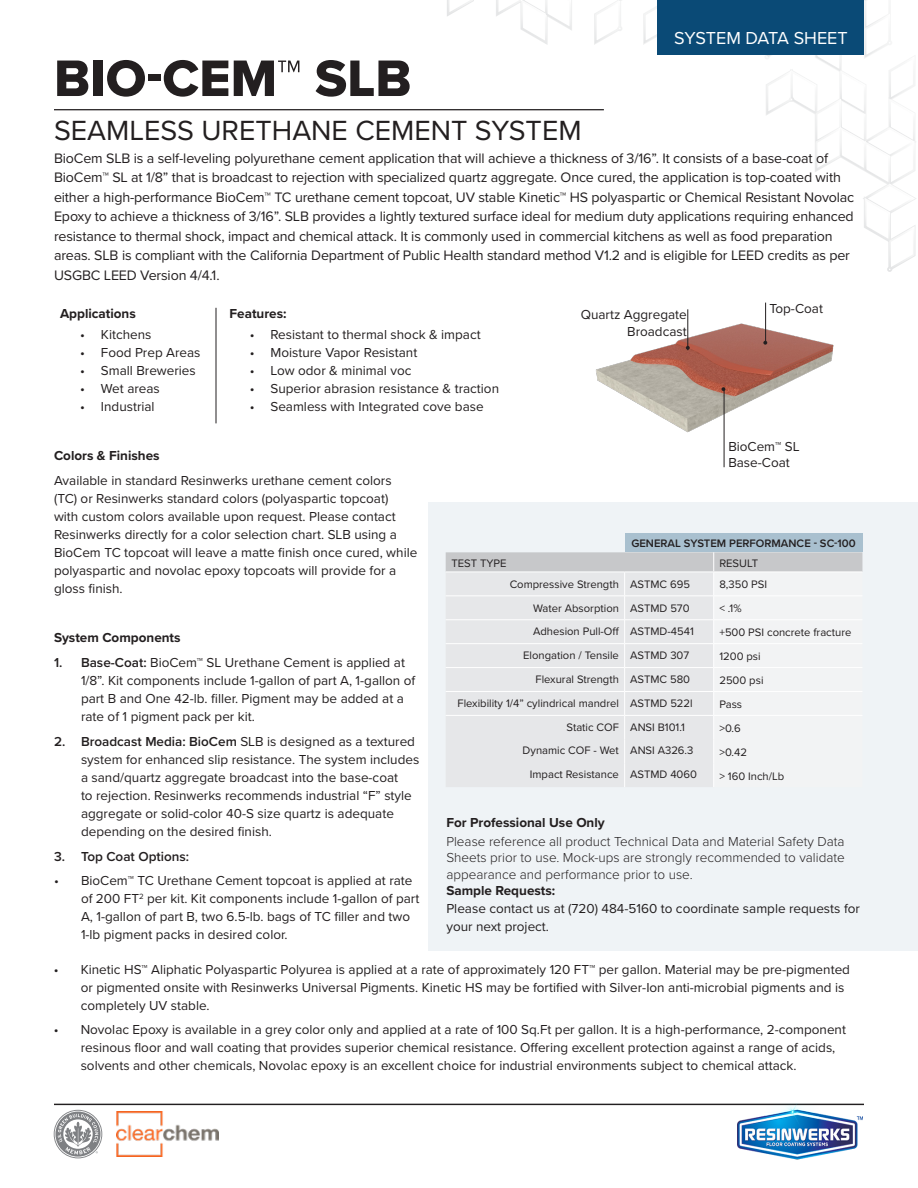
<style>
.page{position:relative;width:918px;height:1188px;background:#fff}
.page>*{position:absolute;margin:0;border:0;box-sizing:border-box;transform-origin:0 0}
.t1{font:53.25px "Proxima Nova Extrabld";color:#231f20}
.t2{font:28.8px "Proxima Nova";color:#231f20}
.t3{font:18px "Proxima Nova";letter-spacing:-.005em;color:#fff}
.Heading1{font:14.25px/19.5px "Proxima Nova";letter-spacing:-.01em;color:#231f20}
.Heading2{font:13.5px/18px "Proxima Nova";color:#231f20}
.Bullet_List{font:300 13.5px/16.2px "Proxima Nova";color:#231f20;text-align:justify}
.Bullet_List-2{font:13.5px/18px "Proxima Nova";color:#231f20}
.Heading2-2{font:700 13.5px "Proxima Nova";color:#231f20}
.Heading3{font:700 13.5px "Proxima Nova";color:#231f20}
.A_Head{font:700 13.5px "Proxima Nova";color:#231f20}
.t4{font:600 13.5px "Proxima Nova";color:#231f20}
.Bullet_List-3{font:700 13.5px "Proxima Nova";color:#231f20}
.t5{font:11.25px "Proxima Nova";color:#231f20}
.t6{font:600 11.25px "Proxima Nova";color:#231f20}
.s1{font-weight:600}
</style>
<div class="page">
<svg style="left:425px;top:0;width:491px;height:272px"></svg>
<img style="left:596px;top:304px;width:238px;height:162px">
<hr style="left:765px;top:303px;width:1px;height:40px;background:#231f20">
<hr style="left:724px;top:390px;width:1px;height:77px;background:#231f20">
<svg style="left:763px;top:341px;width:4px;height:4px"></svg>
<svg style="left:722px;top:387px;width:3px;height:4px"></svg>
<div style="left:428px;top:502px;width:490px;height:448px;background:#eff3f6"></div>
<hr style="left:54px;top:109px;width:550px;height:1px;background:#231f20">
<div style="left:658px;top:0;width:206px;height:54px;background:#0a4a76"></div>
<hr style="left:216px;top:308px;width:1px;height:115px;background:#231f20">
<div style="left:625px;top:533px;width:237px;height:19px;background:#a9c0cf"></div>
<svg style="left:446px;top:552px;width:416px;height:235px"></svg>
<hr style="left:54px;top:1104px;width:810px;height:1px;background:#231f20">
<img style="left:737px;top:1104px;width:126px;height:56px">
<hr style="left:688px;top:309px;width:1px;height:41px;background:#231f20">
<svg style="left:686px;top:346px;width:4px;height:4px"></svg>
<img style="left:116px;top:1111px;width:103px;height:46px">
<svg style="left:54px;top:1110px;width:48px;height:48px"></svg>
<p class="t1" style="left:54px;top:39px;width:359px">BIO-CEM™ SLB</p>
<p class="t2" style="left:54px;top:109px;width:529px">SEAMLESS URETHANE CEMENT SYSTEM</p>
<p class="t3" style="left:674px;top:25px;width:175px">SYSTEM DATA SHEET</p>
<p class="Heading1" style="left:54px;top:148px;width:802px">BioCem SLB is a self-leveling polyurethane cement application that will achieve a thickness of 3/16”. It consists of a base-coat of BioCem™ SL at 1/8” that is broadcast to rejection with specialized quartz aggregate. Once cured, the application is top-coated with either a high-performance BioCem™ TC urethane cement topcoat, UV stable Kinetic™ HS polyaspartic or Chemical Resistant Novolac Epoxy to achieve a thickness of 3/16”. SLB provides a lightly textured surface ideal for medium duty applications requiring enhanced resistance to thermal shock, impact and chemical attack. It is commonly used in commercial kitchens as well as food preparation areas. SLB is compliant with the California Department of Public Health standard method V1.2 and is eligible for LEED credits as per USGBC LEED Version 4/4.1.</p>
<p class="A_Head" style="left:60px;top:304px;width:77px">Applications</p>
<p class="Heading2" style="left:80px;top:325px;width:73px">• Kitchens</p>
<p class="Heading2" style="left:80px;top:343px;width:122px">• Food Prep Areas</p>
<p class="Heading2" style="left:80px;top:361px;width:117px">• Small Breweries</p>
<p class="Heading2" style="left:80px;top:379px;width:81px">• Wet areas</p>
<p class="Heading2" style="left:80px;top:397px;width:76px">• Industrial</p>
<p class="Heading2" style="left:769px;top:299px;width:55px">Top-Coat</p>
<p class="A_Head" style="left:230px;top:304px;width:59px">Features:</p>
<p class="Heading2" style="left:250px;top:325px;width:232px">• Resistant to thermal shock &amp; impact</p>
<p class="Heading2" style="left:250px;top:343px;width:169px">• Moisture Vapor Resistant</p>
<p class="Heading2" style="left:250px;top:361px;width:163px">• Low odor &amp; minimal voc</p>
<p class="Heading2" style="left:250px;top:379px;width:251px">• Superior abrasion resistance &amp; traction</p>
<p class="Heading2" style="left:250px;top:397px;width:235px">• Seamless with Integrated cove base</p>
<p class="Heading2" style="left:581px;top:306px;width:108px;line-height:16.2px;text-align:right">Quartz Aggregate<br>Broadcast</p>
<p class="Heading2-2" style="left:54px;top:445px;width:107px">Colors &amp; Finishes</p>
<p class="Heading2" style="left:54px;top:471px;width:365px">Available in standard Resinwerks urethane cement colors (TC) or Resinwerks standard colors (polyaspartic topcoat)<br>with custom colors available upon request. Please contact Resinwerks directly for a color selection chart. SLB using a BioCem TC topcoat will leave a matte finish once cured, while polyaspartic and novolac epoxy topcoats will provide for a gloss finish.</p>
<p class="Heading2-2" style="left:54px;top:628px;width:128px">System Components</p>
<p class="Heading2" style="left:81px;top:653px;width:336px;text-indent:-27px"><span class="s1">1. Base-Coat:</span> BioCem™ SL Urethane Cement is applied at 1/8”. Kit components include 1-gallon of part A, 1-gallon of part B and One 42-lb. filler. Pigment may be added at a rate of 1 pigment pack per kit.</p>
<p class="Heading2" style="left:81px;top:732px;width:340px;text-indent:-27px"><span class="s1">2. Broadcast Media: BioCem</span> SLB is designed as a textured system for enhanced slip resistance. The system includes a sand/quartz aggregate broadcast into the base-coat<br>to rejection. Resinwerks recommends industrial “F” style aggregate or solid-color 40-S size quartz is adequate depending on the desired finish.</p>
<p class="t4" style="left:54px;top:846px;width:137px">3. Top Coat Options:</p>
<p class="Heading2" style="left:81px;top:871px;width:340px;text-indent:-27px">• BioCem™ TC Urethane Cement topcoat is applied at rate of 200 FT<sup>2</sup> per kit. Kit components include 1-gallon of part A, 1-gallon of part B, two 6.5-lb. bags of TC filler and two 1-lb pigment packs in desired color.</p>
<p class="Heading2" style="left:728px;top:437px;width:73px">BioCem™ SL</p>
<p class="Heading2" style="left:728px;top:453px;width:63px">Base-Coat</p>
<p class="t6" style="left:631px;top:535px;width:226px">GENERAL SYSTEM PERFORMANCE - SC-100</p>
<p class="t5" style="left:451px;top:555px;width:57px">TEST TYPE</p>
<p class="t5" style="left:719px;top:555px;width:40px">RESULT</p>
<p class="t5" style="left:510px;top:576px;width:111px">Compressive Strength</p>
<p class="t5" style="left:630px;top:576px;width:61px">ASTMC 695</p>
<p class="t5" style="left:719px;top:576px;width:49px">8,350 PSI</p>
<p class="t5" style="left:533px;top:600px;width:87px">Water Absorption</p>
<p class="t5" style="left:630px;top:600px;width:61px">ASTMD 570</p>
<p class="t5" style="left:719px;top:600px;width:24px">&lt; .1%</p>
<p class="t5" style="left:533px;top:623px;width:88px">Adhesion Pull-Off</p>
<p class="t5" style="left:630px;top:623px;width:65px">ASTMD-4541</p>
<p class="t5" style="left:719px;top:624px;width:134px">+500 PSI concrete fracture</p>
<p class="t5" style="left:523px;top:647px;width:97px">Elongation / Tensile</p>
<p class="t5" style="left:630px;top:647px;width:61px">ASTMD 307</p>
<p class="t5" style="left:719px;top:648px;width:43px">1200 psi</p>
<p class="t5" style="left:536px;top:671px;width:85px">Flexural Strength</p>
<p class="t5" style="left:630px;top:671px;width:61px">ASTMC 580</p>
<p class="t5" style="left:719px;top:672px;width:46px">2500 psi</p>
<p class="t5" style="left:458px;top:694px;width:163px">Flexibility 1/4” cylindrical mandrel</p>
<p class="t5" style="left:630px;top:694px;width:64px">ASTMD 522l</p>
<p class="t5" style="left:719px;top:696px;width:24px">Pass</p>
<p class="t5" style="left:567px;top:718px;width:54px">Static COF</p>
<p class="t5" style="left:630px;top:718px;width:56px">ANSI B101.1</p>
<p class="t5" style="left:719px;top:720px;width:23px">&gt;0.6</p>
<p class="t5" style="left:523px;top:742px;width:98px">Dynamic COF - Wet</p>
<p class="t5" style="left:630px;top:742px;width:65px">ANSI A326.3</p>
<p class="t5" style="left:719px;top:744px;width:29px">&gt;0.42</p>
<p class="t5" style="left:530px;top:766px;width:91px">Impact Resistance</p>
<p class="t5" style="left:630px;top:766px;width:68px">ASTMD 4060</p>
<p class="t5" style="left:719px;top:767px;width:66px">&gt; 160 Inch/Lb</p>
<p class="Heading3" style="left:446px;top:812px;width:160px">For Professional Use Only</p>
<p class="Bullet_List" style="left:446px;top:833px;width:400px">Please reference all product Technical Data and Material Safety Data Sheets prior to use. Mock-ups are strongly recommended to validate appearance and performance prior to use.</p>
<p class="Bullet_List-3" style="left:446px;top:880px;width:110px">Sample Requests:</p>
<p class="Bullet_List-2" style="left:446px;top:899px;width:415px">Please contact us at (720) 484-5160 to coordinate sample requests for your next project.</p>
<p class="Heading2" style="left:81px;top:960px;width:771px;text-indent:-27px">• Kinetic HS™ Aliphatic Polyaspartic Polyurea is applied at a rate of approximately 120 FT™ per gallon. Material may be pre-pigmented or pigmented onsite with Resinwerks Universal Pigments. Kinetic HS may be fortified with Silver-Ion anti-microbial pigments and is completely UV stable.</p>
<p class="Heading2" style="left:81px;top:1020px;width:767px;text-indent:-27px">• Novolac Epoxy is available in a grey color only and applied at a rate of 100 Sq.Ft per gallon. It is a high-performance, 2-component resinous floor and wall coating that provides superior chemical resistance. Offering excellent protection against a range of acids, solvents and other chemicals, Novolac epoxy is an excellent choice for industrial environments subject to chemical attack.</p>
</div>
